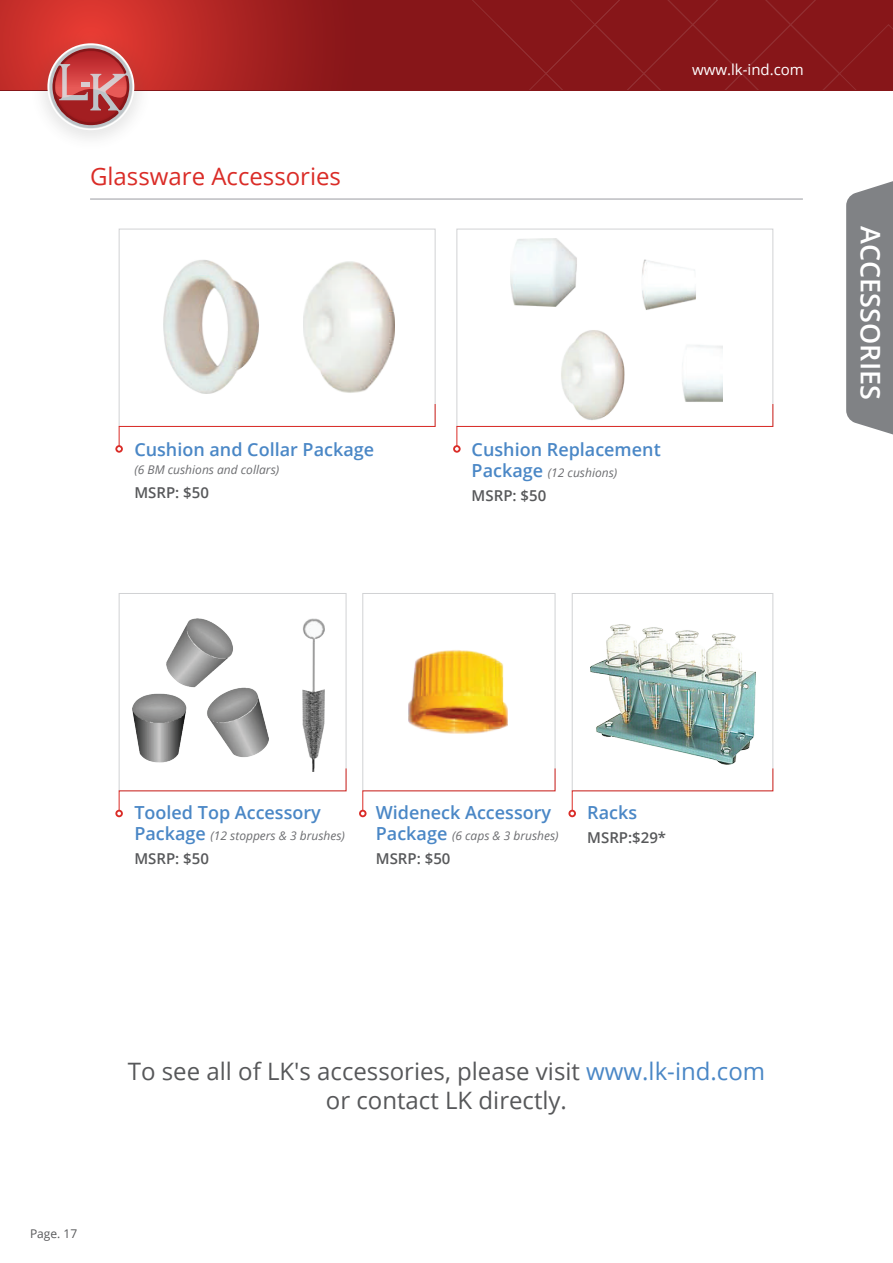
<style>
.page{position:relative;width:893px;height:1263px;background:#fff}
.page>*{position:absolute;margin:0;border:0;box-sizing:border-box;transform-origin:0 0}
.t1{font:600 27px "Open Sans";color:#fff}
.t2{font:24px/28.8px "Open Sans";color:#57585a;text-align:center}
.t3{font:24px "Open Sans";color:#da2c27}
.t4{font:600 18px "Open Sans";color:#4a87c6}
.t5{font:600 15px "Open Sans";color:#57585a}
.t6{font:15px "Open Sans";color:#fff}
.t7{font:italic 12px "Open Sans";color:#6c6d70}
.t8{font:12px "Open Sans";color:#57585a}
.s1{font-weight:600;font-style:normal;font-size:18px;color:#4a87c6}
.s2{color:#4a87c6}
</style>
<div class="page">
<div style="left:0;top:0;width:893px;height:90px;background:#871619"></div>
<svg style="left:472px;top:0;width:421px;height:90px"></svg>
<svg style="left:0;top:0;width:361px;height:128px"></svg>
<svg style="left:55px;top:51px;width:72px;height:47px;background:#c95f60"></svg>
<svg style="left:846px;top:181px;width:47px;height:254px;background:#888a8d"></svg>
<div style="left:119px;top:229px;width:316px;height:198px;background:#fff;border:1px solid #d1d2d4"></div>
<div style="left:119px;top:593px;width:227px;height:198px;background:#fff;border:1px solid #d1d2d4"></div>
<div style="left:362px;top:593px;width:193px;height:198px;background:#fff;border:1px solid #d1d2d4"></div>
<div style="left:572px;top:593px;width:201px;height:198px;background:#fff;border:1px solid #d1d2d4"></div>
<div style="left:456px;top:229px;width:317px;height:198px;background:#fff;border:1px solid #d1d2d4"></div>
<img style="left:163px;top:260px;width:96px;height:133px">
<img style="left:303px;top:261px;width:91px;height:132px">
<hr style="left:90px;top:198px;width:713px;height:2px;background:#bcbdc0">
<img style="left:510px;top:238px;width:213px;height:165px">
<img style="left:133px;top:619px;width:135px;height:144px">
<img style="left:303px;top:619px;width:21px;height:149px">
<img style="left:409px;top:650px;width:99px;height:84px">
<img style="left:590px;top:624px;width:165px;height:140px">
<svg style="left:115px;top:403px;width:321px;height:50px"></svg>
<svg style="left:453px;top:403px;width:321px;height:50px"></svg>
<svg style="left:115px;top:768px;width:232px;height:49px"></svg>
<svg style="left:359px;top:768px;width:197px;height:49px"></svg>
<svg style="left:568px;top:768px;width:206px;height:49px"></svg>
<h2 class="t3" style="left:90px;top:160px;width:252px">Glassware Accessories</h2>
<h3 class="t4" style="left:134px;top:437px;width:241px">Cushion and Collar Package</h3>
<p class="t7" style="left:134px;top:461px;width:146px">(6 BM cushions and collars)</p>
<p class="t5" style="left:134px;top:482px;width:76px">MSRP: $50</p>
<p class="t6" style="left:692px;top:59px;width:113px">www.lk-ind.com</p>
<h3 class="t4" style="left:472px;top:437px;width:191px">Cushion Replacement</h3>
<p class="t7" style="left:472px;top:464px;width:147px"><span class="s1">Package</span> (12 cushions)</p>
<p class="t5" style="left:472px;top:485px;width:76px">MSRP: $50</p>
<h1 class="t1" style="left:889px;top:226px;width:175px;rotate:90deg">ACCESSORIES</h1>
<h3 class="t4" style="left:134px;top:800px;width:188px">Tooled Top Accessory</h3>
<p class="t7" style="left:134px;top:827px;width:212px"><span class="s1">Package</span> (12 stoppers &amp; 3 brushes)</p>
<p class="t5" style="left:134px;top:848px;width:76px">MSRP: $50</p>
<h3 class="t4" style="left:376px;top:800px;width:177px">Wideneck Accessory</h3>
<p class="t7" style="left:376px;top:827px;width:184px"><span class="s1">Package</span> (6 caps &amp; 3 brushes)</p>
<p class="t5" style="left:376px;top:848px;width:76px">MSRP: $50</p>
<h3 class="t4" style="left:587px;top:800px;width:51px">Racks</h3>
<p class="t5" style="left:587px;top:827px;width:80px">MSRP:$29*</p>
<p class="t8" style="left:30px;top:1225px;width:49px">Page. 17</p>
<h2 class="t2" style="left:128px;top:1056px;width:639px">To see all of LK's accessories, please visit <span class="s2">www.lk-ind.com </span>or contact LK directly.</h2>
</div>
